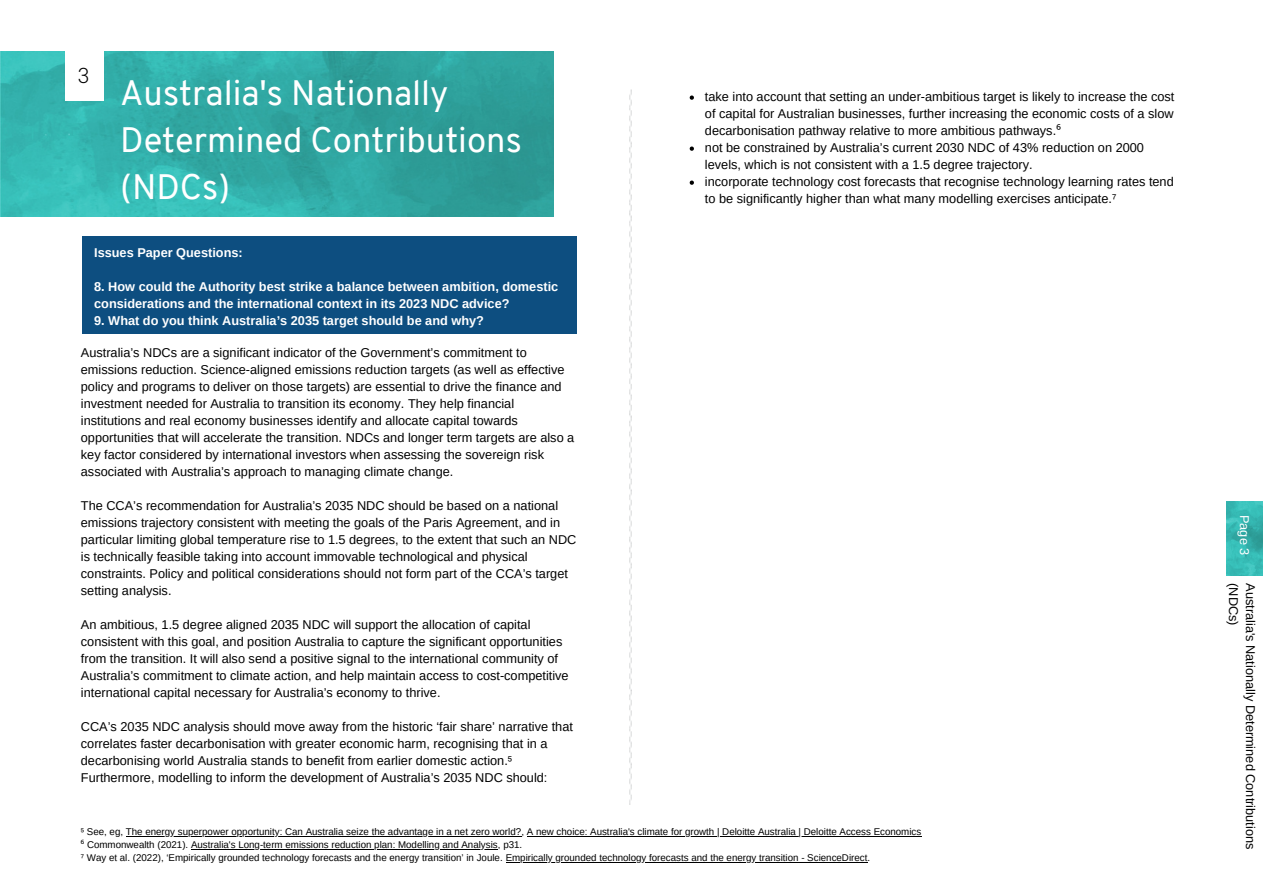
<style>
.page{position:relative;width:1263px;height:894px;background:#fff}
.page>*{position:absolute;margin:0;border:0;box-sizing:border-box;transform-origin:0 0}
.t1{font:34.5px/47.2px "Overpass";color:#fff}
.t2{font:300 21px "Roboto Mono";color:#000}
.t3{font:12.75px/17px "Arimo";color:#000}
.t4{font:700 12.75px/17px "Arimo";color:#fff}
.t5{font:12.75px "Arimo";color:#fff}
.t6{font:9.75px "Arimo";color:#000}
.s1{font-family:"Noto Sans"}
</style>
<div class="page">
<img style="left:0;top:52px;width:553px;height:164px">
<div style="left:65px;top:52px;width:38px;height:49px;background:#fff"></div>
<img style="left:1226px;top:501px;width:36px;height:74px">
<img style="left:629px;top:89px;width:3px;height:714px">
<div style="left:82px;top:236px;width:494px;height:97px;background:#0d4e80"></div>
<svg style="left:690px;top:95px;width:4px;height:5px"></svg>
<svg style="left:690px;top:146px;width:4px;height:5px"></svg>
<svg style="left:690px;top:180px;width:4px;height:5px"></svg>
<hr style="left:126px;top:835px;width:395px;height:1px;background:#000">
<hr style="left:527px;top:835px;width:395px;height:1px;background:#000">
<hr style="left:191px;top:848px;width:307px;height:1px;background:#000">
<hr style="left:506px;top:861px;width:362px;height:1px;background:#000">
<p class="t2" style="left:78px;top:61px;width:14px">3</p>
<p class="t1" style="left:120px;top:72px;width:403px">Australia's Nationally<br>Determined Contributions (NDCs)</p>
<p class="t4" style="left:94px;top:244px;width:150px">Issues Paper Questions:</p>
<p class="t4" style="left:94px;top:278px;width:466px">8. How could the Authority best strike a balance between ambition, domestic considerations and the international context in its 2023 NDC advice?</p>
<p class="t4" style="left:94px;top:312px;width:391px">9. What do you think Australia’s 2035 target should be and why?</p>
<p class="t3" style="left:81px;top:344px;width:495px">Australia’s NDCs are a significant indicator of the Government’s commitment to emissions reduction. Science-aligned emissions reduction targets (as well as effective policy and programs to deliver on those targets) are essential to drive the finance and investment needed for Australia to transition its economy. They help financial institutions and real economy businesses identify and allocate capital towards opportunities that will accelerate the transition. NDCs and longer term targets are also a key factor considered by international investors when assessing the sovereign risk associated with Australia’s approach to managing climate change.</p>
<p class="t3" style="left:81px;top:497px;width:497px">The CCA’s recommendation for Australia’s 2035 NDC should be based on a national emissions trajectory consistent with meeting the goals of the Paris Agreement, and in particular limiting global temperature rise to 1.5 degrees, to the extent that such an NDC is technically feasible taking into account immovable technological and physical constraints. Policy and political considerations should not form part of the CCA’s target setting analysis.</p>
<p class="t3" style="left:81px;top:616px;width:489px">An ambitious, 1.5 degree aligned 2035 NDC will support the allocation of capital consistent with this goal, and position Australia to capture the significant opportunities from the transition. It will also send a positive signal to the international community of Australia’s commitment to climate action, and help maintain access to cost-competitive international capital necessary for Australia’s economy to thrive.</p>
<p class="t3" style="left:81px;top:718px;width:494px">CCA’s 2035 NDC analysis should move away from the historic ‘fair share’ narrative that correlates faster decarbonisation with greater economic harm, recognising that in a decarbonising world Australia stands to benefit from earlier domestic action.⁵<br>Furthermore, modelling to inform the development of Australia’s 2035 NDC should:</p>
<p class="t3" style="left:705px;top:88px;width:471px;text-align:justify">take into account that setting an under-ambitious target is likely to increase the cost of capital for Australian businesses, further increasing the economic costs of a slow decarbonisation pathway relative to more ambitious pathways.<span class="s1">⁶</span></p>
<p class="t3" style="left:705px;top:139px;width:441px">not be constrained by Australia’s current 2030 NDC of 43% reduction on 2000 levels, which is not consistent with a 1.5 degree trajectory.</p>
<p class="t3" style="left:705px;top:173px;width:470px">incorporate technology cost forecasts that recognise technology learning rates tend to be significantly higher than what many modelling exercises anticipate.⁷</p>
<p class="t6" style="left:81px;top:826px;width:842px">⁵ See, eg, The energy superpower opportunity: Can Australia seize the advantage in a net zero world?, A new choice: Australia's climate for growth | Deloitte Australia | Deloitte Access Economics</p>
<p class="t6" style="left:81px;top:839px;width:443px"><span class="s1">⁶</span> Commonwealth (2021). Australia's Long-term emissions reduction plan: Modelling and Analysis, p31.</p>
<p class="t6" style="left:81px;top:852px;width:791px">⁷ Way et al. (2022), ‘Empirically grounded technology forecasts and the energy transition’ in Joule. Empirically grounded technology forecasts and the energy transition - ScienceDirect.</p>
<p class="t5" style="left:1252px;top:514px;width:42px;rotate:90deg">Page 3</p>
<p class="t3" style="left:1242px;top:583px;width:44px;rotate:90deg">(NDCs)</p>
<p class="t3" style="left:1259px;top:583px;width:267px;rotate:90deg">Australia's Nationally Determined Contributions</p>
</div>
